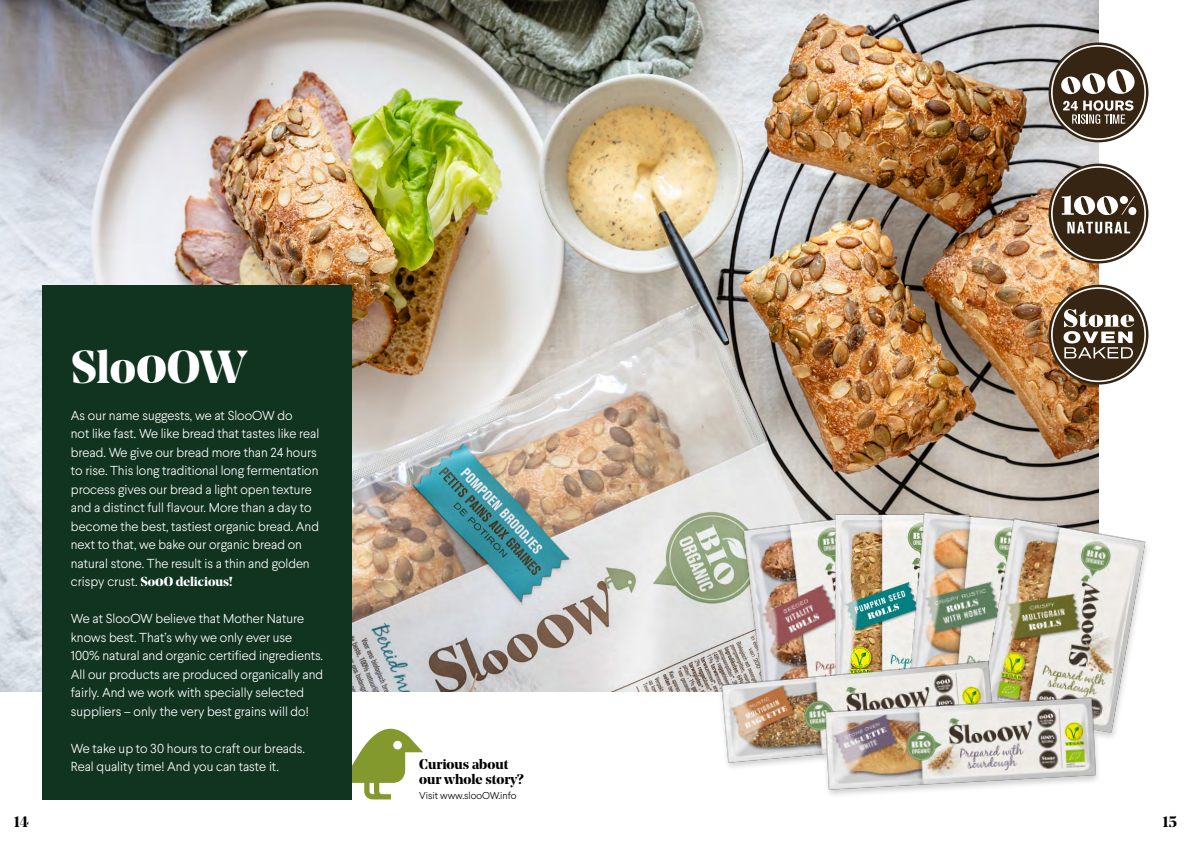
<style>
.page{position:relative;width:1191px;height:842px;background:#fff}
.page>*{position:absolute;margin:0;border:0;box-sizing:border-box;transform-origin:0 0}
.t1{font:700 46px "Noe Display";color:#fff}
.t2{font:700 15px "Noe Display";color:#000}
.t3{font:700 14px/15px "Noe Display";color:#000}
.t4{font:300 13px/18.5px "Larsseit";color:#fff}
.t5{font:700 13px "Noe Display";letter-spacing:-.005em;color:#fff}
.t6{font:300 10px "Larsseit";color:#000}
.s1{font-size:54px}
.s2{font-family:"Larsseit";font-weight:300}
.s3{font-size:15px}
</style>
<div class="page">
<svg style="left:351px;top:729px;width:72px;height:70px"></svg>
<img style="left:0;top:0;width:1098px;height:692px">
<div style="left:43px;top:285px;width:308px;height:514px;background:#113421"></div>
<div style="left:716px;top:510px;width:435px;height:289px;background:#000;opacity:.2"></div>
<img style="left:726px;top:497px;width:164px;height:150px">
<img style="left:819px;top:500px;width:71px;height:147px">
<img style="left:890px;top:496px;width:185px;height:151px">
<img style="left:962px;top:501px;width:189px;height:250px">
<img style="left:688px;top:647px;width:341px;height:131px">
<img style="left:792px;top:684px;width:338px;height:115px">
<svg style="left:1051px;top:45px;width:95px;height:95px"></svg>
<svg style="left:1051px;top:166px;width:95px;height:95px"></svg>
<div style="left:1119px;top:196px;width:9px;height:8px;background:#fff;border-radius:50%"></div>
<div style="left:1128px;top:207px;width:8px;height:8px;background:#fff;border-radius:50%"></div>
<svg style="left:1048px;top:285px;width:100px;height:100px"></svg>
<svg style="left:1051px;top:287px;width:95px;height:95px"></svg>
<h1 class="t1" style="left:71px;top:337px;width:177px">Slo<span class="s1">o</span>OW</h1>
<p class="t4" style="left:71px;top:406px;width:250px">As our name suggests, we at SlooOW do<br>not like fast. We like bread that tastes like real bread. We give our bread more than 24 hours to rise. This long traditional long fermentation process gives our bread a light open texture and a distinct full flavour. More than a day to become the best, tastiest organic bread. And next to that, we bake our organic bread on natural stone. The result is a thin and golden</p>
<p class="t5" style="left:71px;top:573px;width:164px"><span class="s2">crispy crust.</span> So<span class="s3">o</span>O delicious!</p>
<p class="t4" style="left:71px;top:609px;width:254px">We at SlooOW believe that Mother Nature knows best. That’s why we only ever use 100% natural and organic certified ingredients.<br>All our products are produced organically and fairly. And we work with specially selected suppliers – only the very best grains will do!</p>
<p class="t4" style="left:71px;top:739px;width:235px">We take up to 30 hours to craft our breads.<br>Real quality time! And you can taste it.</p>
<p class="t3" style="left:419px;top:757px;width:106px">Curious about our whole story?</p>
<p class="t6" style="left:419px;top:790px;width:99px">Visit www.slooOW.info</p>
<p class="t2" style="left:14px;top:812px;width:17px">14</p>
<p class="t2" style="left:1162px;top:812px;width:16px">15</p>
</div>
